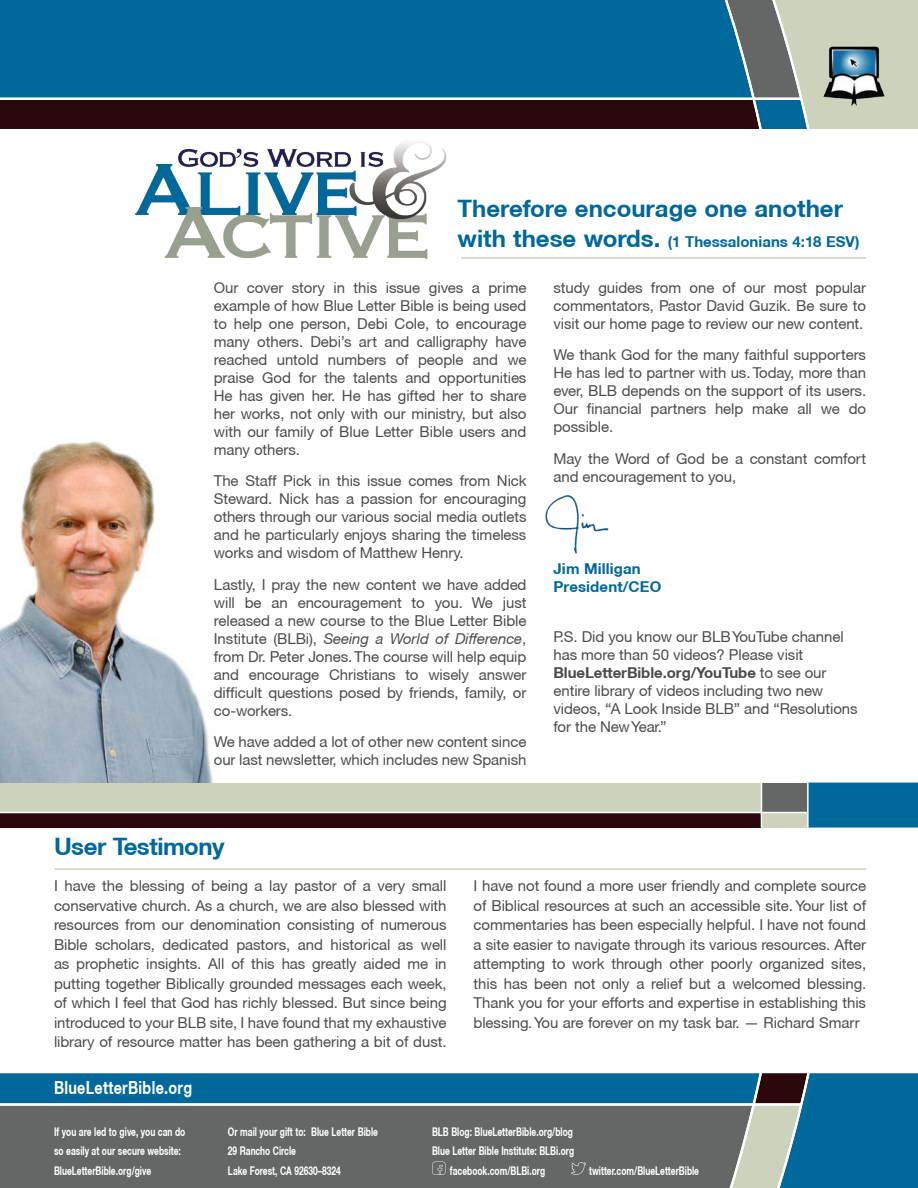
<style>
.page{position:relative;width:918px;height:1188px;background:#fff}
.page>*{position:absolute;margin:0;border:0;box-sizing:border-box;transform-origin:0 0}
.t1{font:700 24px "Helvetica Neue CE";color:#00689b}
.t2{font:700 24px "Helvetica Neue CE";letter-spacing:-.02em;color:#00689b}
.t3{font:700 18px "Helvetica Neue CE";letter-spacing:.02em;color:#fff;scale:.8 1}
.t4{font:15px/18px "Helvetica Neue CE";letter-spacing:-.005em;color:#4b4c4d;text-align:justify}
.t5{font:700 15px/18px "Helvetica Neue CE";letter-spacing:.01em;color:#00689b}
.t6{font:700 12px/19.5px "Helvetica Neue CE";color:#fff;scale:.7 1}
.s1{font-size:24px}
.s2{font-style:italic}
.s3{font-weight:700}
</style>
<div class="page">
<img style="left:0;top:441px;width:213px;height:342px">
<div style="left:0;top:783px;width:761px;height:30px;background:#ccd2bb"></div>
<div style="left:0;top:813px;width:761px;height:15px;background:#2c080c"></div>
<div style="left:809px;top:783px;width:108px;height:45px;background:#00689b"></div>
<div style="left:761px;top:783px;width:47px;height:30px;background:#656767"></div>
<div style="left:761px;top:813px;width:47px;height:15px;background:#ccd2bb"></div>
<hr style="left:761px;top:783px;width:1px;height:45px;background:#fff">
<hr style="left:807px;top:783px;width:2px;height:45px;background:#fff">
<hr style="left:0;top:812px;width:808px;height:1px;background:#fff">
<img style="left:917px;top:782px;width:1px;height:46px">
<img style="left:545px;top:495px;width:64px;height:59px">
<svg style="left:0;top:1073px;width:918px;height:115px;background:#496e7f"></svg>
<svg style="left:0;top:0;width:918px;height:259px"></svg>
<svg style="left:0;top:0;width:810px;height:128px;background:#175a7e"></svg>
<img style="left:816px;top:41px;width:70px;height:68px">
<hr style="left:54px;top:868px;width:812px;height:2px;background:#ccd2bb">
<hr style="left:461px;top:257px;width:405px;height:2px;background:#ccd2bb">
<h1 class="t1" style="left:458px;top:194px;width:387px">Therefore encourage one another</h1>
<p class="t5" style="left:458px;top:233px;width:403px"><span class="s1">with these words.</span> (1 Thessalonians 4:18 ESV)</p>
<p class="t4" style="left:214px;top:279px;width:314px">Our cover story in this issue gives a prime example of how Blue Letter Bible is being used to help one person, Debi Cole, to encourage many others. Debi’s art and calligraphy have reached untold numbers of people and we praise God for the talents and opportunities He has given her. He has gifted her to share her works, not only with our ministry, but also with our family of Blue Letter Bible users and many others.</p>
<p class="t4" style="left:214px;top:472px;width:314px">The Staff Pick in this issue comes from Nick Steward. Nick has a passion for encouraging others through our various social media outlets and he particularly enjoys sharing the timeless works and wisdom of Matthew Henry.</p>
<p class="t4" style="left:214px;top:576px;width:314px">Lastly, I pray the new content we have added will be an encouragement to you. We just released a new course to the Blue Letter Bible Institute (BLBi), <span class="s2">Seeing a World of Difference</span>, from Dr. Peter Jones. The course will help equip and encourage Christians to wisely answer difficult questions posed by friends, family, or co-workers.</p>
<p class="t4" style="left:214px;top:733px;width:314px">We have added a lot of other new content since our last newsletter, which includes new Spanish</p>
<p class="t4" style="left:553px;top:279px;width:314px">study guides from one of our most popular commentators, Pastor David Guzik. Be sure to visit our home page to review our new content.</p>
<p class="t4" style="left:553px;top:346px;width:314px">We thank God for the many faithful supporters He has led to partner with us. Today, more than ever, BLB depends on the support of its users.<br>Our financial partners help make all we do possible.</p>
<p class="t4" style="left:553px;top:450px;width:314px">May the Word of God be a constant comfort and encouragement to you,</p>
<p class="t5" style="left:553px;top:560px;width:109px">Jim Milligan<br>President/CEO</p>
<p class="t4" style="left:553px;top:627px;width:306px;text-align:left">P.S. Did you know our BLB YouTube channel has more than 50 videos? Please visit <span class="s3">BlueLetterBible.org/YouTube</span> to see our entire library of videos including two new videos, “A Look Inside BLB” and “Resolutions for the New Year.”</p>
<h1 class="t2" style="left:54px;top:832px;width:172px">User Testimony</h1>
<p class="t4" style="left:54px;top:877px;width:394px;line-height:19.5px">I have the blessing of being a lay pastor of a very small conservative church. As a church, we are also blessed with resources from our denomination consisting of numerous Bible scholars, dedicated pastors, and historical as well as prophetic insights. All of this has greatly aided me in putting together Biblically grounded messages each week, of which I feel that God has richly blessed. But since being introduced to your BLB site, I have found that my exhaustive library of resource matter has been gathering a bit of dust.</p>
<p class="t4" style="left:474px;top:877px;width:394px;line-height:19.5px">I have not found a more user friendly and complete source of Biblical resources at such an accessible site. Your list of commentaries has been especially helpful. I have not found a site easier to navigate through its various resources. After attempting to work through other poorly organized sites, this has been not only a relief but a welcomed blessing.<br>Thank you for your efforts and expertise in establishing this blessing. You are forever on my task bar. — Richard Smarr</p>
<p class="t3" style="left:54px;top:1076px;width:174px">BlueLetterBible.org</p>
<p class="t6" style="left:54px;top:1122px;width:189px">If you are led to give, you can do so easily at our secure website:<br>BlueLetterBible.org/give</p>
<p class="t6" style="left:228px;top:1122px;width:216px">Or mail your gift to: Blue Letter Bible<br>29 Rancho Circle<br>Lake Forest, CA 92630–8324</p>
<p class="t6" style="left:432px;top:1122px;width:203px">BLB Blog: BlueLetterBible.org/blog</p>
<p class="t6" style="left:432px;top:1141px;width:205px">Blue Letter Bible Institute: BLBi.org</p>
<p class="t6" style="left:450px;top:1161px;width:138px">facebook.com/BLBi.org</p>
<p class="t6" style="left:589px;top:1161px;width:159px">twitter.com/BlueLetterBible</p>
</div>
